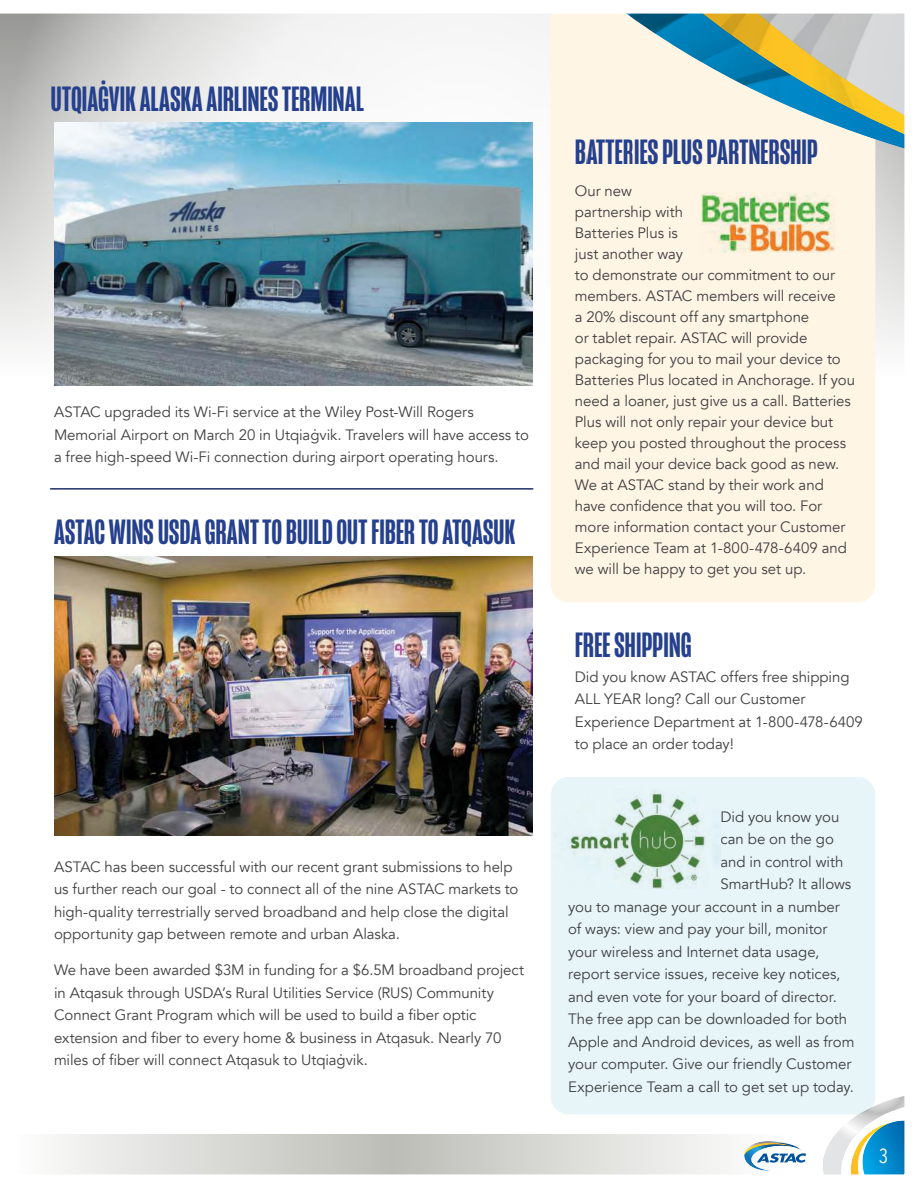
<style>
.page{position:relative;width:918px;height:1188px;background:#fff}
.page>*{position:absolute;margin:0;border:0;box-sizing:border-box;transform-origin:0 0}
.t1{font:500 36px "Mongoose";letter-spacing:-.005em;color:#24408e}
.t2{font:20.25px "Avenir Next Condensed";color:#fff}
.t3{font:15px/21px "Avenir";letter-spacing:-.005em;color:#404041}
</style>
<div class="page">
<img style="left:0;top:13px;width:905px;height:1162px">
<h1 class="t1" style="left:51px;top:77px;width:315px">UTQIAĠVIK ALASKA AIRLINES TERMINAL</h1>
<p class="t3" style="left:54px;top:401px;width:476px;line-height:22.5px">ASTAC upgraded its Wi-Fi service at the Wiley Post-Will Rogers<br>Memorial Airport on March 20 in Utqiaġvik. Travelers will have access to a free high-speed Wi-Fi connection during airport operating hours.</p>
<h1 class="t1" style="left:54px;top:510px;width:463px">ASTAC WINS USDA GRANT TO BUILD OUT FIBER TO ATQASUK</h1>
<p class="t3" style="left:54px;top:856px;width:466px;line-height:22.5px">ASTAC has been successful with our recent grant submissions to help us further reach our goal - to connect all of the nine ASTAC markets to high-quality terrestrially served broadband and help close the digital opportunity gap between remote and urban Alaska.</p>
<p class="t3" style="left:54px;top:959px;width:472px;line-height:22.5px">We have been awarded $3M in funding for a $6.5M broadband project in Atqasuk through USDA’s Rural Utilities Service (RUS) Community Connect Grant Program which will be used to build a fiber optic extension and fiber to every home &amp; business in Atqasuk. Nearly 70 miles of fiber will connect Atqasuk to Utqiaġvik.</p>
<h1 class="t1" style="left:575px;top:130px;width:245px">BATTERIES PLUS PARTNERSHIP</h1>
<p class="t3" style="left:575px;top:180px;width:282px">Our new<br>partnership with<br>Batteries Plus is<br>just another way<br>to demonstrate our commitment to our members. ASTAC members will receive<br>a 20% discount off any smartphone<br>or tablet repair. ASTAC will provide packaging for you to mail your device to<br>Batteries Plus located in Anchorage. If you need a loaner, just give us a call. Batteries<br>Plus will not only repair your device but keep you posted throughout the process and mail your device back good as new.<br>We at ASTAC stand by their work and have confidence that you will too. For more information contact your Customer<br>Experience Team at 1-800-478-6409 and we will be happy to get you set up.</p>
<h1 class="t1" style="left:575px;top:623px;width:118px">FREE SHIPPING</h1>
<p class="t3" style="left:575px;top:666px;width:289px;line-height:22.5px">Did you know ASTAC offers free shipping ALL YEAR long? Call our Customer Experience Department at 1-800-478-6409 to place an order today!</p>
<p class="t3" style="left:720px;top:807px;width:121px">Did you know you</p>
<p class="t3" style="left:720px;top:829px;width:115px">can be on the go</p>
<p class="t3" style="left:720px;top:852px;width:124px">and in control with</p>
<p class="t3" style="left:720px;top:874px;width:132px">SmartHub? It allows</p>
<p class="t3" style="left:568px;top:897px;width:273px">you to manage your account in a number</p>
<p class="t3" style="left:568px;top:919px;width:261px">of ways: view and pay your bill, monitor</p>
<p class="t3" style="left:568px;top:942px;width:253px">your wireless and Internet data usage,</p>
<p class="t3" style="left:568px;top:964px;width:274px">report service issues, receive key notices,</p>
<p class="t3" style="left:568px;top:987px;width:270px">and even vote for your board of director.</p>
<p class="t3" style="left:568px;top:1009px;width:280px">The free app can be downloaded for both</p>
<p class="t3" style="left:568px;top:1032px;width:288px">Apple and Android devices, as well as from</p>
<p class="t3" style="left:568px;top:1054px;width:285px">your computer. Give our friendly Customer</p>
<p class="t3" style="left:568px;top:1077px;width:287px">Experience Team a call to get set up today.</p>
<h2 class="t2" style="left:879px;top:1147px;width:11px">3</h2>
</div>
